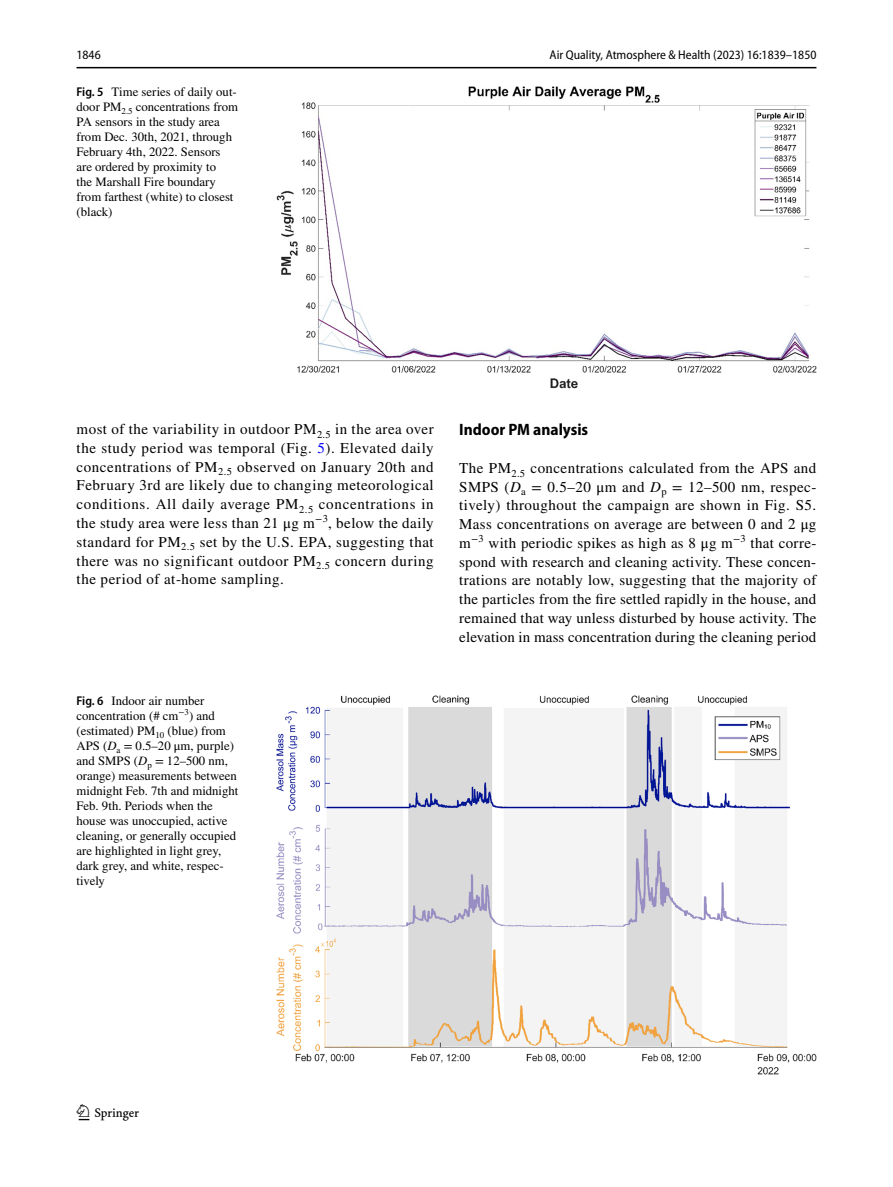
<style>
.page{position:relative;width:893px;height:1187px;background:#fff}
.page>*{position:absolute;margin:0;border:0;box-sizing:border-box;transform-origin:0 0}
.t1{font:22.5px "Springnew Regular 2";color:#000}
.t2{font:700 semi-condensed 16.5px "Myriad Pro";color:#000}
.t3{font:15px/18.8px "STIX";letter-spacing:.03em;color:#000;text-align:justify}
.t4{font:12.75px/15px "STIX";color:#000}
.t5{font:semi-condensed 12.75px "Myriad Pro";color:#000}
.s1{font-family:"Myriad Pro";font-weight:600;font-stretch:semi-condensed}
.s2{color:#00f}
.s3{font-style:italic}
</style>
<div class="page">
<hr style="left:77px;top:67px;width:739px;height:1px;background:#000">
<img style="left:276px;top:87px;width:540px;height:301px">
<img style="left:276px;top:695px;width:540px;height:378px">
<p class="t5" style="left:77px;top:48px;width:26px">1846</p>
<p class="t5" style="left:550px;top:48px;width:268px">Air Quality, Atmosphere &amp; Health (2023) 16:1839–1850</p>
<p class="t4" style="left:77px;top:85px;width:163px"><span class="s1">Fig. 5</span> Time series of daily out&shy;door PM<sub>2.5</sub> concentrations from<br>PA sensors in the study area from Dec. 30th, 2021, through<br>February 4th, 2022. Sensors are ordered by proximity to<br>the Marshall Fire boundary from farthest (white) to closest (black)</p>
<p class="t3" style="left:77px;top:421px;width:359px">most of the variability in outdoor PM<sub>2.5</sub> in the area over the study period was temporal (Fig. <span class="s2">5</span>). Elevated daily concentrations of PM<sub>2.5</sub> observed on January 20th and February 3rd are likely due to changing meteorological conditions. All daily average PM<sub>2.5</sub> concentrations in the study area were less than 21 μg m<sup>−3</sup>, below the daily standard for PM<sub>2.5</sub> set by the U.S. EPA, suggesting that there was no significant outdoor PM<sub>2.5</sub> concern during the period of at-home sampling.</p>
<p class="t2" style="left:459px;top:420px;width:130px">Indoor PM analysis</p>
<p class="t3" style="left:459px;top:459px;width:359px">The PM<sub>2.5</sub> concentrations calculated from the APS and SMPS (<span class="s3">D</span><sub>a</sub> = 0.5–20 μm and <span class="s3">D</span><sub>p</sub> = 12–500 nm, respec&shy;tively) throughout the campaign are shown in Fig. S5.<br>Mass concentrations on average are between 0 and 2 μg m<sup>−3</sup> with periodic spikes as high as 8 μg m<sup>−3</sup> that corre&shy;spond with research and cleaning activity. These concen&shy;trations are notably low, suggesting that the majority of the particles from the fire settled rapidly in the house, and remained that way unless disturbed by house activity. The elevation in mass concentration during the cleaning period</p>
<p class="t4" style="left:77px;top:693px;width:163px"><span class="s1">Fig. 6</span> Indoor air number concentration (# cm<sup>−3</sup>) and (estimated) PM<sub>10</sub> (blue) from<br>APS (<span class="s3">D</span><sub>a</sub> = 0.5–20 μm, purple) and SMPS (<span class="s3">D</span><sub>p</sub> = 12–500 nm, orange) measurements between midnight Feb. 7th and midnight<br>Feb. 9th. Periods when the house was unoccupied, active cleaning, or generally occupied are highlighted in light grey, dark grey, and white, respec&shy;tively</p>
<h1 class="t1" style="left:79px;top:1104px;width:62px">1 3</h1>
</div>
